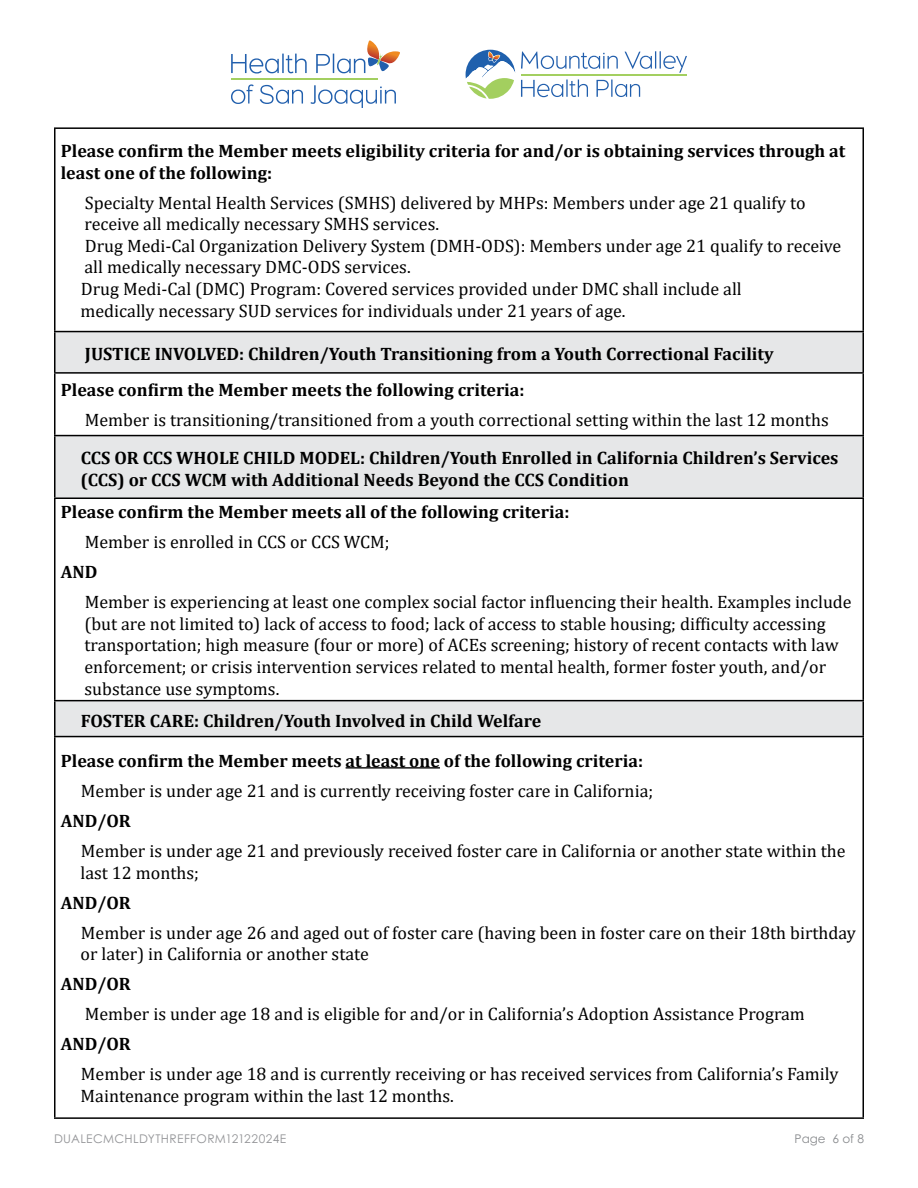
<style>
.page{position:relative;width:918px;height:1188px;background:#fff}
.page>*{position:absolute;margin:0;border:0;box-sizing:border-box;transform-origin:0 0}
.t1{font:18px/21.6px "Cambria";color:#000}
.t2{font:700 18px/21.6px "Cambria";color:#000}
.t3{font:12px "Century Gothic Pro";letter-spacing:.03em;color:#949598}
.t4{font:12px "Century Gothic Pro";color:#898b8e}
</style>
<div class="page">
<svg style="left:56px;top:332px;width:806px;height:404px"></svg>
<hr style="left:54px;top:127px;width:810px;height:2px;background:#000">
<hr style="left:54px;top:129px;width:2px;height:202px;background:#000">
<hr style="left:862px;top:129px;width:2px;height:202px;background:#000">
<hr style="left:54px;top:331px;width:810px;height:1px;background:#000">
<hr style="left:54px;top:332px;width:2px;height:40px;background:#000">
<hr style="left:862px;top:332px;width:2px;height:40px;background:#000">
<hr style="left:54px;top:372px;width:810px;height:2px;background:#000">
<hr style="left:54px;top:374px;width:2px;height:61px;background:#000">
<hr style="left:862px;top:374px;width:2px;height:61px;background:#000">
<hr style="left:54px;top:435px;width:810px;height:1px;background:#000">
<hr style="left:54px;top:436px;width:2px;height:61px;background:#000">
<hr style="left:862px;top:436px;width:2px;height:61px;background:#000">
<hr style="left:54px;top:497px;width:810px;height:2px;background:#000">
<hr style="left:54px;top:499px;width:2px;height:201px;background:#000">
<hr style="left:862px;top:499px;width:2px;height:201px;background:#000">
<hr style="left:54px;top:700px;width:810px;height:1px;background:#000">
<hr style="left:54px;top:701px;width:2px;height:35px;background:#000">
<hr style="left:862px;top:701px;width:2px;height:35px;background:#000">
<hr style="left:54px;top:736px;width:810px;height:1px;background:#000">
<hr style="left:54px;top:737px;width:2px;height:380px;background:#000">
<hr style="left:862px;top:737px;width:2px;height:380px;background:#000">
<hr style="left:54px;top:1117px;width:810px;height:2px;background:#000">
<hr style="left:346px;top:767px;width:94px;height:2px;background:#000">
<svg style="left:231px;top:54px;width:76px;height:20px"></svg>
<svg style="left:231px;top:84px;width:23px;height:20px"></svg>
<svg style="left:260px;top:85px;width:43px;height:19px"></svg>
<svg style="left:311px;top:85px;width:85px;height:23px"></svg>
<svg style="left:316px;top:40px;width:84px;height:33px"></svg>
<hr style="left:231px;top:78px;width:146px;height:2px;background:#a3cf60">
<svg style="left:466px;top:50px;width:49px;height:49px"></svg>
<hr style="left:521px;top:74px;width:166px;height:2px;background:#a3cf60">
<svg style="left:521px;top:51px;width:97px;height:18px"></svg>
<svg style="left:625px;top:51px;width:62px;height:22px"></svg>
<svg style="left:521px;top:80px;width:67px;height:17px"></svg>
<svg style="left:597px;top:80px;width:43px;height:17px"></svg>
<p class="t2" style="left:61px;top:140px;width:786px">Please confirm the Member meets eligibility criteria for and/or is obtaining services through at least one of the following:</p>
<p class="t1" style="left:81px;top:192px;width:762px">Specialty Mental Health Services (SMHS) delivered by MHPs: Members under age 21 qualify to receive all medically necessary SMHS services.<br>Drug Medi-Cal Organization Delivery System (DMH-ODS): Members under age 21 qualify to receive all medically necessary DMC-ODS services.<br>Drug Medi-Cal (DMC) Program: Covered services provided under DMC shall include all<br>medically necessary SUD services for individuals under 21 years of age.</p>
<p class="t2" style="left:61px;top:336px;width:714px;line-height:35.8px;text-indent:24px">JUSTICE INVOLVED: Children/Youth Transitioning from a Youth Correctional Facility<br>Please confirm the Member meets the following criteria:</p>
<p class="t1" style="left:85px;top:409px;width:745px">Member is transitioning/transitioned from a youth correctional setting within the last 12 months</p>
<p class="t2" style="left:81px;top:447px;width:759px">CCS OR CCS WHOLE CHILD MODEL: Children/Youth Enrolled in California Children’s Services (CCS) or CCS WCM with Additional Needs Beyond the CCS Condition</p>
<p class="t2" style="left:61px;top:501px;width:510px">Please confirm the Member meets all of the following criteria:</p>
<p class="t1" style="left:85px;top:531px;width:306px">Member is enrolled in CCS or CCS WCM;</p>
<p class="t2" style="left:61px;top:561px;width:38px">AND</p>
<p class="t1" style="left:85px;top:591px;width:769px">Member is experiencing at least one complex social factor influencing their health. Examples include (but are not limited to) lack of access to food; lack of access to stable housing; difficulty accessing transportation; high measure (four or more) of ACEs screening; history of recent contacts with law enforcement; or crisis intervention services related to mental health, former foster youth, and/or substance use symptoms.</p>
<p class="t2" style="left:81px;top:709px;width:462px">FOSTER CARE: Children/Youth Involved in Child Welfare</p>
<p class="t2" style="left:61px;top:749px;width:584px">Please confirm the Member meets at least one of the following criteria:</p>
<p class="t1" style="left:81px;top:780px;width:574px">Member is under age 21 and is currently receiving foster care in California;</p>
<p class="t2" style="left:61px;top:809px;width:72px">AND/OR</p>
<p class="t1" style="left:81px;top:840px;width:766px">Member is under age 21 and previously received foster care in California or another state within the last 12 months;</p>
<p class="t2" style="left:61px;top:891px;width:72px">AND/OR</p>
<p class="t1" style="left:81px;top:922px;width:777px">Member is under age 26 and aged out of foster care (having been in foster care on their 18th birthday or later) in California or another state</p>
<p class="t2" style="left:61px;top:973px;width:72px">AND/OR</p>
<p class="t1" style="left:85px;top:1003px;width:722px">Member is under age 18 and is eligible for and/or in California’s Adoption Assistance Program</p>
<p class="t2" style="left:61px;top:1033px;width:72px">AND/OR</p>
<p class="t1" style="left:81px;top:1063px;width:759px">Member is under age 18 and is currently receiving or has received services from California’s Family<br>Maintenance program within the last 12 months.</p>
<p class="t3" style="left:54px;top:1131px;width:234px">DUALECMCHLDYTHREFFORM12122024E</p>
<p class="t4" style="left:795px;top:1131px;width:71px">Page 6 of 8</p>
</div>
